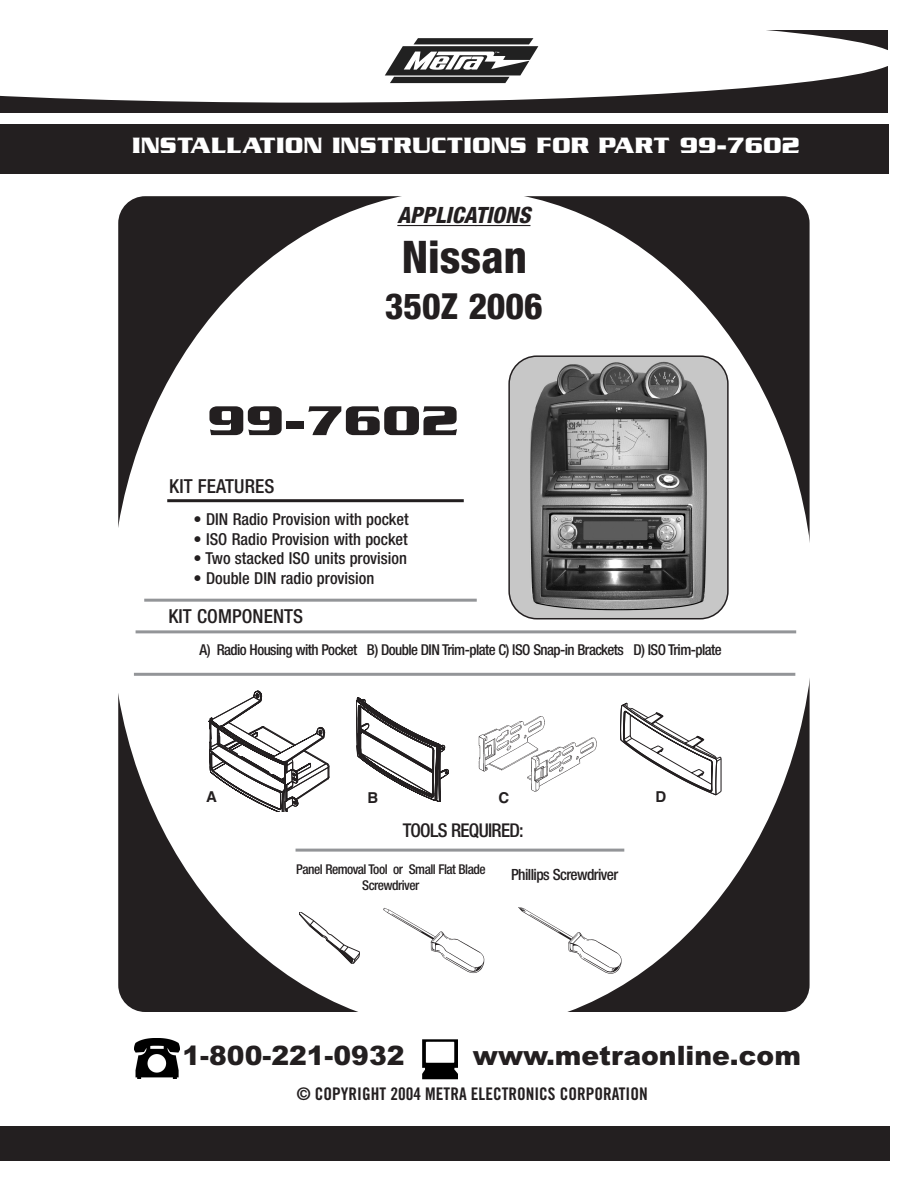
<style>
.page{position:relative;width:918px;height:1188px;background:#fff}
.page>*{position:absolute;margin:0;border:0;box-sizing:border-box;transform-origin:0 0}
.t1{font:700 45px "Serpentine ICG";color:#231f20;scale:1.12 1}
.t2{font:800 condensed 45px "Helvetica Neue";color:#231f20}
.t3{font:800 condensed 36px "Helvetica Neue";color:#231f20}
.t4{font:900 26.7px "Arial";color:#231f20}
.t5{font:700 24px "Serpentine ICG";color:#fff}
.t6{font:italic 800 condensed 22.5px "Helvetica Neue";color:#231f20}
.t7{font:500 condensed 19.35px "Helvetica Neue";letter-spacing:.005em;color:#231f20}
.t8{font:500 condensed 19.05px "Helvetica Neue";letter-spacing:-.04em;color:#231f20}
.t9{font:17.4px "Trade Gothic Bold Cond Twenty";color:#231f20}
.t10{font:500 condensed 16.5px "Helvetica Neue";color:#231f20}
.t11{font:500 condensed 15.45px "Helvetica Neue";letter-spacing:-.04em;color:#231f20}
.t12{font:500 condensed 15px "Helvetica Neue";letter-spacing:-.04em;color:#231f20}
.t13{font:700 15px "Helvetica";color:#231f20}
.t14{font:500 condensed 13.5px/16.2px "Helvetica Neue";letter-spacing:-.04em;color:#231f20;text-align:center}
</style>
<div class="page">
<div style="left:0;top:31px;width:888px;height:82px;background:#231f20"></div>
<svg style="left:0;top:30px;width:888px;height:73px;background:#e1e1e1"></svg>
<div style="left:369px;top:27px;width:189px;height:59px;background:#fff"></div>
<img style="left:385px;top:38px;width:154px;height:45px">
<div style="left:0;top:124px;width:888px;height:49px;background:#231f20"></div>
<div style="left:0;top:1126px;width:890px;height:35px;background:#231f20"></div>
<div style="left:118px;top:196px;width:692px;height:816px;background:#231f20;border-radius:27px"></div>
<div style="left:111px;top:190px;width:703px;height:841px;background:#fff;border-radius:50%"></div>
<img style="left:422px;top:1039px;width:36px;height:41px">
<img style="left:134px;top:1038px;width:45px;height:41px">
<hr style="left:144px;top:599px;width:333px;height:3px;background:#939598">
<hr style="left:136px;top:630px;width:660px;height:3px;background:#939598">
<hr style="left:134px;top:673px;width:661px;height:3px;background:#939598">
<hr style="left:296px;top:849px;width:328px;height:3px;background:#939598">
<hr style="left:397px;top:225px;width:80px;height:1px;background:#231f20">
<hr style="left:475px;top:225px;width:55px;height:1px;background:#231f20">
<hr style="left:167px;top:499px;width:297px;height:3px;background:#231f20">
<svg style="left:508px;top:355px;width:221px;height:264px;background:#828282"></svg>
<img style="left:383px;top:907px;width:102px;height:67px">
<img style="left:518px;top:907px;width:104px;height:67px">
<svg style="left:299px;top:911px;width:61px;height:53px"></svg>
<svg style="left:356px;top:698px;width:93px;height:104px"></svg>
<svg style="left:620px;top:703px;width:101px;height:92px"></svg>
<svg style="left:209px;top:691px;width:120px;height:121px"></svg>
<img style="left:478px;top:716px;width:119px;height:76px">
<h3 class="t5" style="left:132px;top:130px;width:669px">INSTALLATION INSTRUCTIONS FOR PART 99-7602</h3>
<h3 class="t6" style="left:397px;top:207px;width:135px">APPLICATIONS</h3>
<h1 class="t2" style="left:402px;top:241px;width:127px">Nissan</h1>
<h2 class="t3" style="left:385px;top:294px;width:159px">350Z 2006</h2>
<h1 class="t1" style="left:207px;top:393px;width:226px">99-7602</h1>
<p class="t7" style="left:169px;top:480px;width:107px">KIT FEATURES</p>
<p class="t10" style="left:194px;top:513px;width:217px">• DIN Radio Provision with pocket</p>
<p class="t10" style="left:194px;top:533px;width:216px">• ISO Radio Provision with pocket</p>
<p class="t10" style="left:194px;top:553px;width:215px">• Two stacked ISO units provision</p>
<p class="t10" style="left:194px;top:572px;width:182px">• Double DIN radio provision</p>
<p class="t7" style="left:168px;top:609px;width:136px">KIT COMPONENTS</p>
<p class="t12" style="left:200px;top:645px;width:524px">A) Radio Housing with Pocket B) Double DIN Trim-plate C) ISO Snap-in Brackets D) ISO Trim-plate</p>
<p class="t13" style="left:206px;top:788px;width:12px">A</p>
<p class="t13" style="left:368px;top:789px;width:12px">B</p>
<p class="t13" style="left:499px;top:789px;width:12px">C</p>
<p class="t13" style="left:655px;top:788px;width:12px">D</p>
<p class="t8" style="left:403px;top:823px;width:122px">TOOLS REQUIRED:</p>
<p class="t14" style="left:296px;top:862px;width:191px">Panel Removal Tool or Small Flat Blade<br>Screwdriver</p>
<p class="t11" style="left:511px;top:869px;width:109px">Phillips Screwdriver</p>
<h3 class="t4" style="left:183px;top:1040px;width:223px">1-800-221-0932</h3>
<h3 class="t4" style="left:473px;top:1040px;width:330px">www.metraonline.com</h3>
<p class="t9" style="left:297px;top:1087px;width:352px">© COPYRIGHT 2004 METRA ELECTRONICS CORPORATION</p>
</div>
